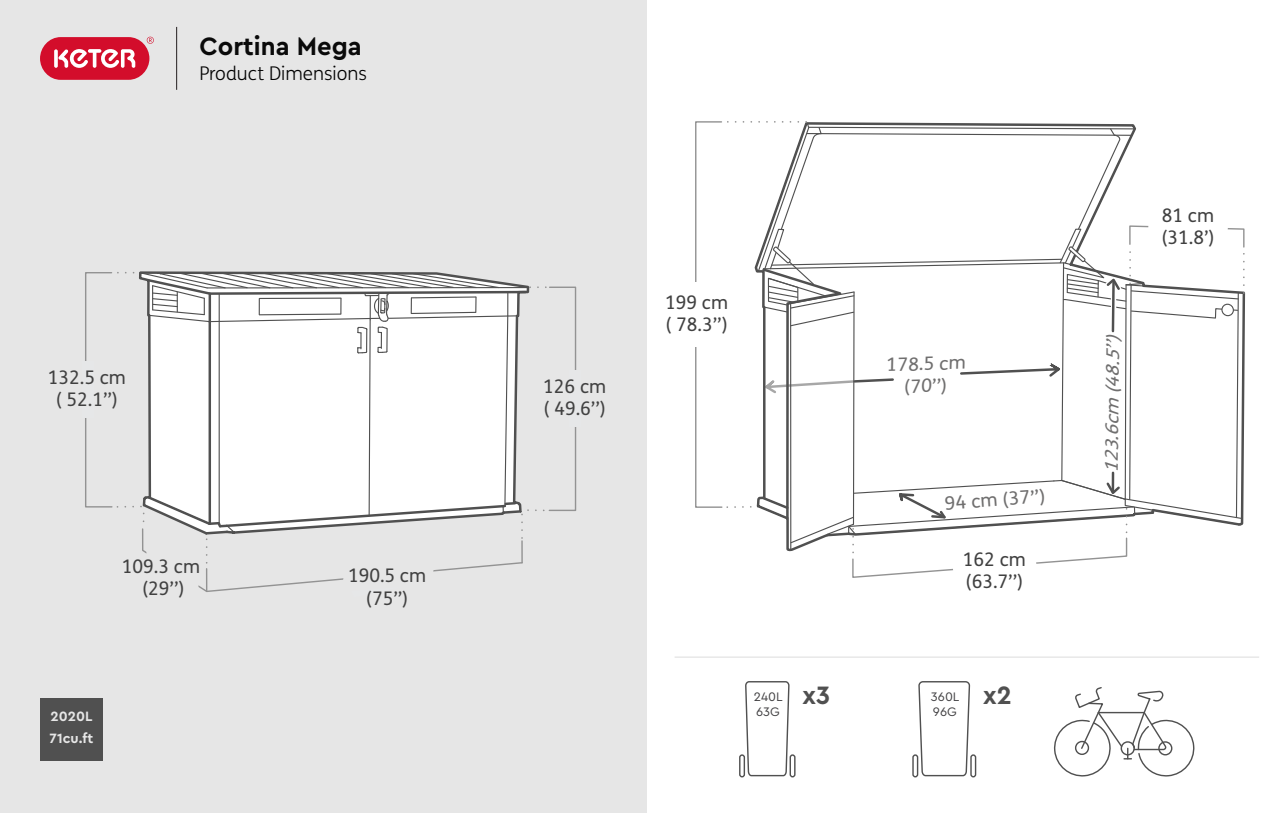
<style>
.page{position:relative;width:1288px;height:813px;background:#fff}
.page>*{position:absolute;margin:0;border:0;box-sizing:border-box;transform-origin:0 0}
.t1{font:700 26.38px "Cera PRO";color:#0a0a0a}
.t2{font:700 26.38px "Cera PRO";color:#505050}
.t3{font:300 18.88px "FS Me Pro";color:#020202}
.t4{font:18.75px/22.5px "FS Me Pro";color:#414141}
.t5{font:18.5px "FS Me Pro";color:#706f6f}
.t6{font:18.38px/22.1px "FS Me Pro";color:#706f6f;text-align:center}
.t7{font:italic 17.62px "FS Me Pro";color:#706f6f;scale:1.07 1}
.t8{font:700 14.12px/22px "Cera PRO";color:#e6e6e6}
.t9{font:12.88px/15.5px "Cera Pro";color:#414042}
</style>
<div class="page">
<div style="left:0;top:0;width:646px;height:812px;background:#e6e6e6"></div>
<div style="left:40px;top:37px;width:109px;height:43px;background:#d30d2b;border-radius:21px"></div>
<svg style="left:54px;top:49px;width:4px;height:19px"></svg>
<svg style="left:58px;top:49px;width:77px;height:19px"></svg>
<div style="left:85px;top:272px;width:28px;height:235px;border:1px solid #939393"></div>
<div style="left:548px;top:286px;width:28px;height:225px;border:1px solid #939393"></div>
<div style="left:82px;top:361px;width:12px;height:57px;background:#e6e7e8"></div>
<div style="left:569px;top:370px;width:11px;height:57px;background:#e6e7e8"></div>
<svg style="left:116px;top:271px;width:430px;height:321px"></svg>
<div style="left:40px;top:698px;width:63px;height:63px;background:#505050"></div>
<hr style="left:674px;top:656px;width:585px;height:1px;background:#e6e6e6">
<svg style="left:744px;top:681px;width:9px;height:96px"></svg>
<div style="left:739px;top:754px;width:6px;height:23px;border:1px solid #505050;border-radius:2px"></div>
<svg style="left:753px;top:293px;width:493px;height:485px"></svg>
<div style="left:695px;top:121px;width:27px;height:387px;border:1px solid #939393"></div>
<div style="left:682px;top:282px;width:25px;height:65px;background:#fff"></div>
<svg style="left:726px;top:121px;width:519px;height:465px"></svg>
<h1 class="t1" style="left:199px;top:29px;width:164px">Cortina Mega</h1>
<p class="t3" style="left:199px;top:60px;width:169px">Product Dimensions</p>
<p class="t4" style="left:48px;top:365px;width:80px;text-align:center">132.5 cm ( 52.1’’)</p>
<p class="t4" style="left:122px;top:554px;width:80px;text-align:center">109.3 cm (29’’)</p>
<p class="t8" style="left:50px;top:704px;width:45px">2020L<br>71cu.ft</p>
<p class="t4" style="left:348px;top:564px;width:80px;text-align:center">190.5 cm (75’’)</p>
<p class="t4" style="left:543px;top:374px;width:64px">126 cm ( 49.6’’)</p>
<p class="t4" style="left:665px;top:290px;width:64px">199 cm ( 78.3’’)</p>
<p class="t6" style="left:885px;top:353px;width:81px;rotate:-2deg">178.5 cm (70’’)</p>
<p class="t5" style="left:944px;top:490px;width:102px;rotate:-4deg">94 cm (37’’)</p>
<p class="t4" style="left:963px;top:547px;width:64px">162 cm (63.7’’)</p>
<p class="t9" style="left:754px;top:688px;width:30px">240L<br>63G</p>
<h1 class="t2" style="left:802px;top:677px;width:29px">x3</h1>
<h1 class="t2" style="left:983px;top:677px;width:30px">x2</h1>
<p class="t9" style="left:931px;top:688px;width:30px">360L<br>96G</p>
<p class="t7" style="left:1099px;top:472px;width:130px;rotate:-89deg">123.6cm (48.5’’)</p>
<p class="t4" style="left:1161px;top:203px;width:55px">81 cm (31.8’)</p>
</div>
